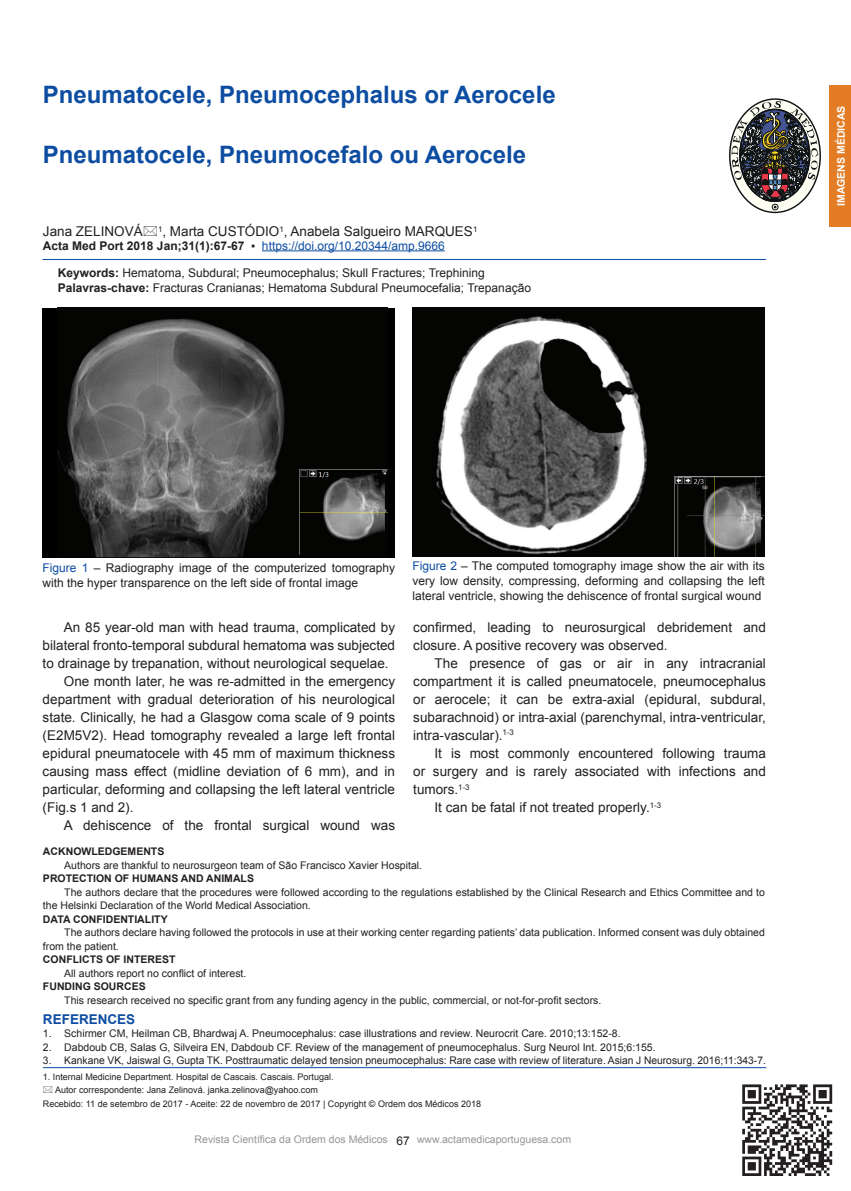
<style>
.page{position:relative;width:851px;height:1191px;background:#fff}
.page>*{position:absolute;margin:0;border:0;box-sizing:border-box;transform-origin:0 0}
.t1{font:700 24px "Arial";color:#0d4da1}
.t2{font:13.5px/18px "Arial";color:#231f20}
.t3{font:700 13.5px "Arial";color:#0d4da1}
.t4{font:12px/15px "Arial";color:#231f20}
.t5{font:12px "Arial";color:#0d4da1}
.t6{font:10.5px/13.5px "Arial";color:#231f20}
.t7{font:700 10.5px "Arial";color:#231f20}
.t8{font:10.5px "Arial";color:#939598}
.t9{font:700 10.5px "Arial";color:#fff}
.t10{font:9px "Arial";color:#231f20}
.s1{font-weight:700;color:#231f20}
.s2{color:#231f20}
.s3{font-weight:700}
.s4{color:#0d4da1}
</style>
<div class="page">
<div style="left:829px;top:85px;width:22px;height:142px;background:#e37c25"></div>
<img style="left:413px;top:307px;width:351px;height:250px">
<svg style="left:731px;top:101px;width:87px;height:109px"></svg>
<img style="left:742px;top:1084px;width:91px;height:92px">
<hr style="left:262px;top:250px;width:183px;height:1px;background:#0d4da1">
<hr style="left:43px;top:259px;width:723px;height:1px;background:#0d4da1">
<hr style="left:43px;top:1067px;width:723px;height:1px;background:#0d4da1">
<div style="left:43px;top:307px;width:352px;height:250px;background:#000"></div>
<img style="left:57px;top:318px;width:330px;height:239px">
<h1 class="t1" style="left:43px;top:78px;width:514px">Pneumatocele, Pneumocephalus or Aerocele</h1>
<h1 class="t1" style="left:43px;top:138px;width:485px">Pneumatocele, Pneumocefalo ou Aerocele</h1>
<p class="t2" style="left:43px;top:222px;width:436px">Jana ZELINOVÁ <sup>1</sup>, Marta CUSTÓDIO<sup>1</sup>, Anabela Salgueiro MARQUES<sup>1</sup></p>
<p class="t5" style="left:43px;top:237px;width:403px"><span class="s1">Acta Med Port 2018 Jan;31(1):67-67</span> <span class="s2">▪</span> https://doi.org/10.20344/amp.9666</p>
<p class="t4" style="left:58px;top:265px;width:474px"><span class="s3">Keywords:</span> Hematoma, Subdural; Pneumocephalus; Skull Fractures; Trephining<br><span class="s3">Palavras-chave:</span> Fracturas Cranianas; Hematoma Subdural Pneumocefalia; Trepanação</p>
<p class="t9" style="left:833px;top:206px;width:102px;rotate:-90deg">IMAGENS MÉDICAS</p>
<p class="t4" style="left:43px;top:560px;width:354px"><span class="s4">Figure 1</span> – Radiography image of the computerized tomography with the hyper transparence on the left side of frontal image</p>
<p class="t2" style="left:64px;top:618px;width:333px">An 85 year-old man with head trauma, complicated by</p>
<p class="t2" style="left:43px;top:636px;width:354px">bilateral fronto-temporal subdural hematoma was subjected</p>
<p class="t2" style="left:43px;top:654px;width:347px">to drainage by trepanation, without neurological sequelae.</p>
<p class="t2" style="left:64px;top:672px;width:333px">One month later, he was re-admitted in the emergency</p>
<p class="t2" style="left:43px;top:690px;width:354px">department with gradual deterioration of his neurological</p>
<p class="t2" style="left:43px;top:708px;width:354px">state. Clinically, he had a Glasgow coma scale of 9 points</p>
<p class="t2" style="left:43px;top:726px;width:354px">(E2M5V2). Head tomography revealed a large left frontal</p>
<p class="t2" style="left:43px;top:744px;width:354px">epidural pneumatocele with 45 mm of maximum thickness</p>
<p class="t2" style="left:43px;top:762px;width:354px">causing mass effect (midline deviation of 6 mm), and in</p>
<p class="t2" style="left:43px;top:780px;width:354px">particular, deforming and collapsing the left lateral ventricle</p>
<p class="t2" style="left:43px;top:798px;width:92px">(Fig.s 1 and 2).</p>
<p class="t2" style="left:64px;top:816px;width:333px">A dehiscence of the frontal surgical wound was</p>
<p class="t4" style="left:412px;top:558px;width:354px;text-align:justify"><span class="s4">Figure 2</span> – The computed tomography image show the air with its very low density, compressing, deforming and collapsing the left lateral ventricle, showing the dehiscence of frontal surgical wound</p>
<p class="t2" style="left:413px;top:618px;width:354px">confirmed, leading to neurosurgical debridement and closure. A positive recovery was observed.</p>
<p class="t2" style="left:413px;top:654px;width:354px;text-align:justify;text-indent:21px">The presence of gas or air in any intracranial compartment it is called pneumatocele, pneumocephalus or aerocele; it can be extra-axial (epidural, subdural, subarachnoid) or intra-axial (parenchymal, intra-ventricular, intra-vascular).<sup>1-3</sup></p>
<p class="t2" style="left:434px;top:744px;width:333px">It is most commonly encountered following trauma</p>
<p class="t2" style="left:413px;top:762px;width:354px">or surgery and is rarely associated with infections and</p>
<p class="t2" style="left:413px;top:780px;width:58px">tumors.<sup>1-3</sup></p>
<p class="t2" style="left:434px;top:798px;width:228px">It can be fatal if not treated properly.<sup>1-3</sup></p>
<p class="t7" style="left:43px;top:844px;width:123px">ACKNOWLEDGEMENTS</p>
<p class="t6" style="left:64px;top:858px;width:359px">Authors are thankful to neurosurgeon team of São Francisco Xavier Hospital.</p>
<p class="t7" style="left:43px;top:871px;width:212px">PROTECTION OF HUMANS AND ANIMALS</p>
<p class="t6" style="left:43px;top:885px;width:723px;text-indent:21px">The authors declare that the procedures were followed according to the regulations established by the Clinical Research and Ethics Committee and to the Helsinki Declaration of the World Medical Association.</p>
<p class="t7" style="left:43px;top:911px;width:126px">DATA CONFIDENTIALITY</p>
<p class="t6" style="left:43px;top:925px;width:723px;text-indent:21px">The authors declare having followed the protocols in use at their working center regarding patients’ data publication. Informed consent was duly obtained from the patient.</p>
<p class="t7" style="left:43px;top:952px;width:134px">CONFLICTS OF INTEREST</p>
<p class="t6" style="left:64px;top:966px;width:184px">All authors report no conflict of interest.</p>
<p class="t7" style="left:43px;top:979px;width:104px">FUNDING SOURCES</p>
<p class="t6" style="left:64px;top:993px;width:538px">This research received no specific grant from any funding agency in the public, commercial, or not-for-profit sectors.</p>
<p class="t3" style="left:43px;top:1009px;width:94px">REFERENCES</p>
<p class="t6" style="left:43px;top:1026px;width:579px">1. Schirmer CM, Heilman CB, Bhardwaj A. Pneumocephalus: case illustrations and review. Neurocrit Care. 2010;13:152-8.</p>
<p class="t6" style="left:43px;top:1040px;width:614px">2. Dabdoub CB, Salas G, Silveira EN, Dabdoub CF. Review of the management of pneumocephalus. Surg Neurol Int. 2015;6:155.</p>
<p class="t6" style="left:43px;top:1053px;width:724px">3. Kankane VK, Jaiswal G, Gupta TK. Posttraumatic delayed tension pneumocephalus: Rare case with review of literature. Asian J Neurosurg. 2016;11:343-7.</p>
<p class="t10" style="left:43px;top:1070px;width:292px">1. Internal Medicine Department. Hospital de Cascais. Cascais. Portugal.</p>
<p class="t10" style="left:55px;top:1083px;width:264px">Autor correspondente: Jana Zelinová. janka.zelinova@yahoo.com</p>
<p class="t10" style="left:43px;top:1097px;width:440px">Recebido: 11 de setembro de 2017 - Aceite: 22 de novembro de 2017 | Copyright © Ordem dos Médicos 2018</p>
<p class="t8" style="left:195px;top:1132px;width:195px">Revista Científica da Ordem dos Médicos</p>
<p class="t8" style="left:417px;top:1132px;width:156px">www.actamedicaportuguesa.com</p>
<p class="t4" style="left:396px;top:1133px;width:15px">67</p>
</div>
